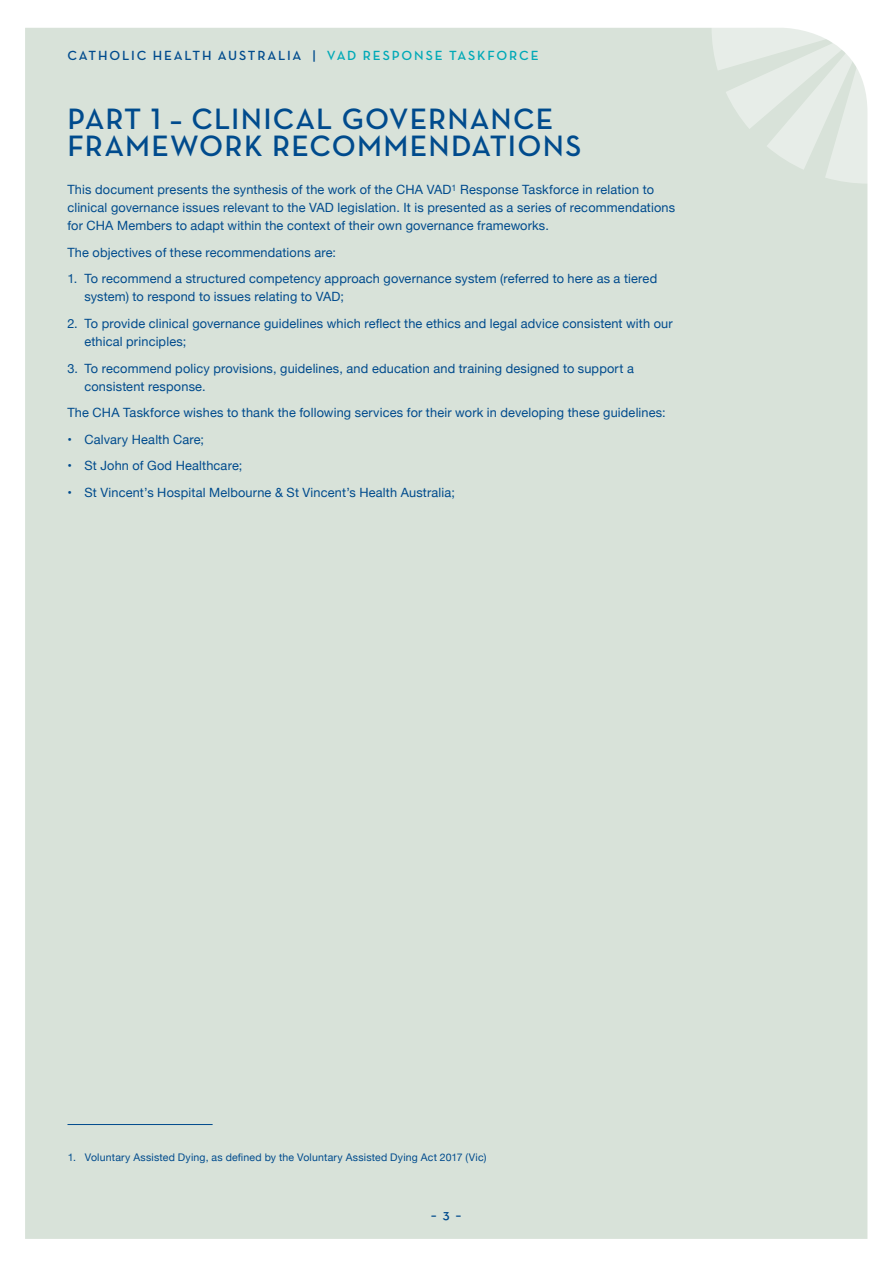
<style>
.page{position:relative;width:893px;height:1263px;background:#fff}
.page>*{position:absolute;margin:0;border:0;box-sizing:border-box;transform-origin:0 0}
.t1{font:600 30px/27px "Neutra Text";letter-spacing:.035em;color:#004b8d}
.t2{font:600 13.5px "Neutra Text";letter-spacing:.13em;color:#004b8d}
.t3{font:12.75px/18px "Helvetica Neue";letter-spacing:.015em;color:#004b8d}
.t4{font:10.5px "Helvetica Neue";letter-spacing:.02em;color:#004b8d}
.s1{color:#00a9b7}
.s2{font-family:"Neutra Text Demi Alt";font-weight:400}
</style>
<div class="page">
<div style="left:25px;top:28px;width:842px;height:1211px;background:#d8e2d9"></div>
<svg style="left:711px;top:28px;width:157px;height:156px;background:#e2e9e2"></svg>
<hr style="left:68px;top:1124px;width:145px;height:1px;background:#004b8d">
<p class="t2" style="left:68px;top:47px;width:473px">CATHOLIC HEALTH AUSTRALIA | <span class="s1">VAD RESPONSE TASKFORCE</span></p>
<h1 class="t1" style="left:68px;top:105px;width:515px">PART <span class="s2">1</span> – CLINICAL GOVERNANCE<br>FRAMEWORK RECOMMENDATIONS</h1>
<p class="t3" style="left:67px;top:182px;width:609px">This document presents the synthesis of the work of the CHA VAD<sup>1</sup> Response Taskforce in relation to clinical governance issues relevant to the VAD legislation. It is presented as a series of recommendations for CHA Members to adapt within the context of their own governance frameworks.</p>
<p class="t3" style="left:67px;top:244px;width:270px">The objectives of these recommendations are:</p>
<p class="t3" style="left:84px;top:271px;width:574px;text-indent:-17px">1. To recommend a structured competency approach governance system (referred to here as a tiered system) to respond to issues relating to VAD;</p>
<p class="t3" style="left:84px;top:315px;width:590px;text-indent:-17px">2. To provide clinical governance guidelines which reflect the ethics and legal advice consistent with our ethical principles;</p>
<p class="t3" style="left:84px;top:360px;width:551px;text-indent:-17px">3. To recommend policy provisions, guidelines, and education and training designed to support a consistent response.</p>
<p class="t3" style="left:67px;top:404px;width:600px">The CHA Taskforce wishes to thank the following services for their work in developing these guidelines:</p>
<p class="t3" style="left:67px;top:431px;width:138px">• Calvary Health Care;</p>
<p class="t3" style="left:67px;top:457px;width:176px">• St John of God Healthcare;</p>
<p class="t3" style="left:67px;top:484px;width:389px">• St Vincent’s Hospital Melbourne &amp; St Vincent’s Health Australia;</p>
<p class="t4" style="left:68px;top:1150px;width:420px">1. Voluntary Assisted Dying, as defined by the Voluntary Assisted Dying Act 2017 (Vic)</p>
<p class="t2" style="left:431px;top:1205px;width:32px">– 3 –</p>
</div>
